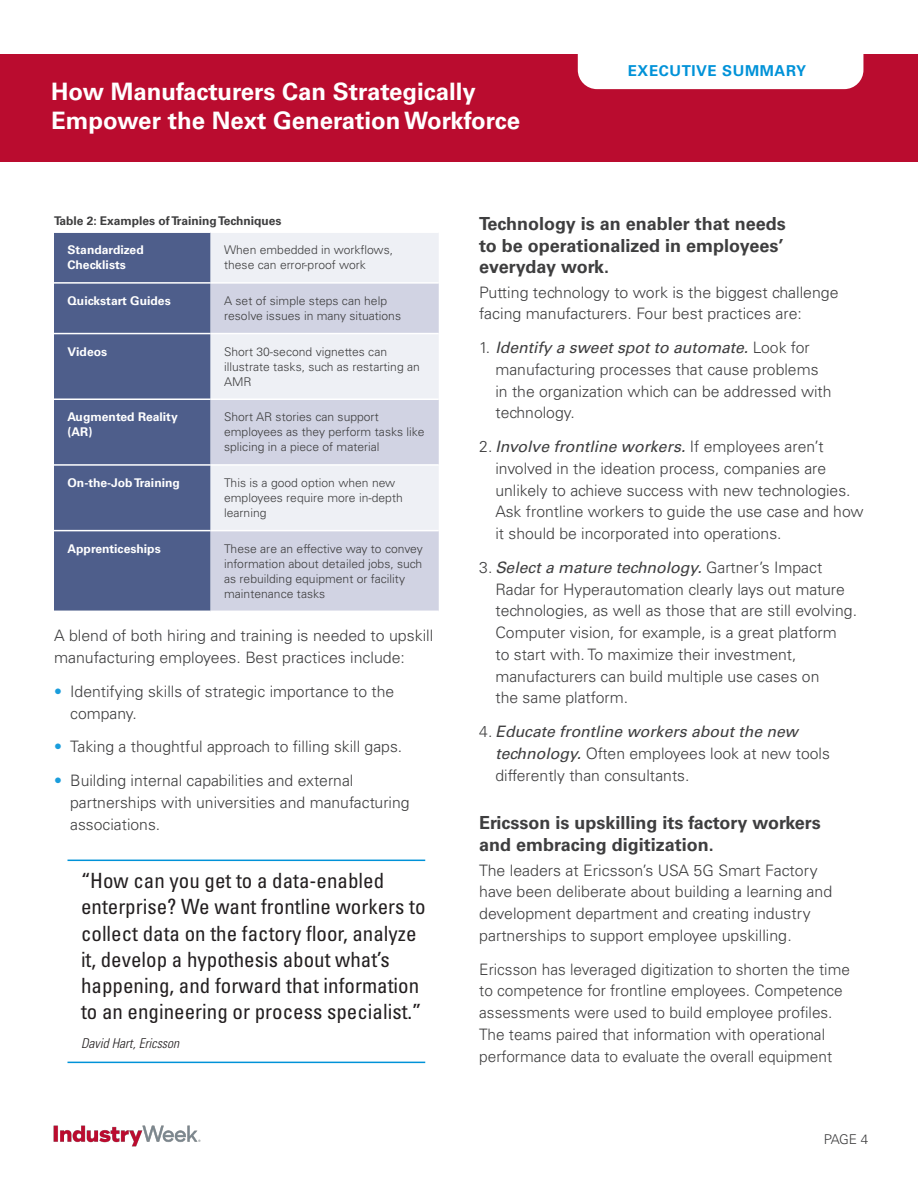
<style>
.page{position:relative;width:918px;height:1188px;background:#fff}
.page>*{position:absolute;margin:0;border:0;box-sizing:border-box;transform-origin:0 0}
.t1{font:700 24px/28.8px "Univers LT Std";color:#fff}
.quote{font:condensed 21px/26.2px "Univers LT Std";color:#231f20}
.Heading2{font:700 18px/21.8px "Univers LT Std";color:#3e3e3f}
.Heading2__space{font:700 18px/21.8px "Univers LT Std";color:#3e3e3f}
.Text{font:300 15.75px/21.8px "Univers LT Std";color:#3e3e3f}
.t2{font:700 15px "Univers LT Std";letter-spacing:.04em;color:#0092d8}
.quote_attribute{font:italic 300 condensed 13.5px "Univers LT Std";color:#231f20}
.t3{font:300 13.5px "Univers LT Std";color:#3e3e3f}
.Table__text{font:300 12px/15px "Univers LT Std";color:#3e3e3f}
.Table__text-2{font:700 12px/15px "Univers LT Std";color:#fff}
.Chart_Title{font:700 12px "Univers LT Std";color:#3e3e3f}
.s1{color:#1a9ddc}
.s2{font-weight:400;font-style:italic}
</style>
<div class="page">
<div style="left:0;top:54px;width:918px;height:108px;background:#ba0c2f"></div>
<div style="left:578px;top:54px;width:285px;height:35px;background:#fff"></div>
<img style="left:53px;top:1125px;width:148px;height:22px">
<hr style="left:68px;top:860px;width:357px;height:1px;background:#0092d8">
<hr style="left:68px;top:1062px;width:357px;height:1px;background:#0092d8">
<div style="left:54px;top:233px;width:157px;height:378px;background:#4e5e8b"></div>
<div style="left:211px;top:233px;width:228px;height:49px;background:#eef0f5"></div>
<svg style="left:211px;top:284px;width:228px;height:327px;background:#dcdeea"></svg>
<hr style="left:54px;top:282px;width:157px;height:2px;background:#fff">
<hr style="left:54px;top:333px;width:157px;height:1px;background:#fff">
<hr style="left:211px;top:333px;width:228px;height:1px;background:#fff">
<hr style="left:54px;top:399px;width:157px;height:1px;background:#fff">
<hr style="left:211px;top:399px;width:228px;height:1px;background:#fff">
<hr style="left:54px;top:464px;width:157px;height:2px;background:#fff">
<hr style="left:211px;top:464px;width:228px;height:2px;background:#fff">
<hr style="left:54px;top:530px;width:157px;height:1px;background:#fff">
<hr style="left:211px;top:530px;width:228px;height:1px;background:#fff">
<h1 class="t1" style="left:51px;top:77px;width:470px">How Manufacturers Can Strategically<br>Empower the Next Generation Workforce</h1>
<p class="t2" style="left:628px;top:62px;width:180px">EXECUTIVE SUMMARY</p>
<p class="Chart_Title" style="left:54px;top:214px;width:229px">Table 2: Examples of Training Techniques</p>
<p class="Table__text-2" style="left:68px;top:243px;width:78px">Standardized<br>Checklists</p>
<p class="Table__text" style="left:224px;top:243px;width:171px">When embedded in workflows, these can error-proof work</p>
<p class="Table__text-2" style="left:68px;top:293px;width:105px">Quickstart Guides</p>
<p class="Table__text" style="left:224px;top:293px;width:179px">A set of simple steps can help resolve issues in many situations</p>
<p class="Table__text-2" style="left:68px;top:344px;width:41px">Videos</p>
<p class="Table__text" style="left:224px;top:344px;width:197px">Short 30-second vignettes can illustrate tasks, such as restarting an<br>AMR</p>
<p class="Table__text-2" style="left:68px;top:410px;width:112px">Augmented Reality (AR)</p>
<p class="Table__text" style="left:224px;top:410px;width:202px">Short AR stories can support employees as they perform tasks like splicing in a piece of material</p>
<p class="Table__text-2" style="left:68px;top:476px;width:114px">On-the-Job Training</p>
<p class="Table__text" style="left:224px;top:475px;width:180px">This is a good option when new employees require more in-depth learning</p>
<p class="Table__text-2" style="left:68px;top:541px;width:95px">Apprenticeships</p>
<p class="Table__text" style="left:224px;top:541px;width:200px">These are an effective way to convey information about detailed jobs, such as rebuilding equipment or facility maintenance tasks</p>
<p class="Text" style="left:54px;top:625px;width:381px">A blend of both hiring and training is needed to upskill manufacturing employees. Best practices include:</p>
<p class="Text" style="left:70px;top:680px;width:326px;text-indent:-16px"><span class="s1">•</span> Identifying skills of strategic importance to the company.</p>
<p class="Text" style="left:54px;top:736px;width:350px"><span class="s1">•</span> Taking a thoughtful approach to filling skill gaps.</p>
<p class="Text" style="left:70px;top:770px;width:341px;text-indent:-16px"><span class="s1">•</span> Building internal capabilities and external partnerships with universities and manufacturing associations.</p>
<p class="quote" style="left:81px;top:867px;width:346px">“How can you get to a data-enabled enterprise? We want frontline workers to collect data on the factory floor, analyze it, develop a hypothesis about what’s happening, and forward that information to an engineering or process specialist.”</p>
<p class="quote_attribute" style="left:81px;top:1035px;width:100px">David Hart, Ericsson</p>
<p class="Heading2" style="left:479px;top:213px;width:308px">Technology is an enabler that needs to be operationalized in employees’ everyday work.</p>
<p class="Text" style="left:479px;top:281px;width:361px">Putting technology to work is the biggest challenge facing manufacturers. Four best practices are:</p>
<p class="Text" style="left:495px;top:337px;width:338px;text-indent:-16px">1. <span class="s2">Identify a sweet spot to automate.</span> Look for manufacturing processes that cause problems in the organization which can be addressed with technology.</p>
<p class="Text" style="left:495px;top:436px;width:370px;text-indent:-16px">2. <span class="s2">Involve frontline workers.</span> If employees aren’t involved in the ideation process, companies are unlikely to achieve success with new technologies.<br>Ask frontline workers to guide the use case and how it should be incorporated into operations.</p>
<p class="Text" style="left:495px;top:557px;width:363px;text-indent:-16px">3. <span class="s2">Select a mature technology.</span> Gartner’s Impact Radar for Hyperautomation clearly lays out mature technologies, as well as those that are still evolving.<br>Computer vision, for example, is a great platform<br>to start with. To maximize their investment, manufacturers can build multiple use cases on<br>the same platform.</p>
<p class="Text" style="left:495px;top:721px;width:336px;text-indent:-16px">4. <span class="s2">Educate frontline workers about the new technology.</span> Often employees look at new tools differently than consultants.</p>
<p class="Heading2__space" style="left:479px;top:812px;width:343px">Ericsson is upskilling its factory workers and embracing digitization.</p>
<p class="Text" style="left:479px;top:859px;width:355px">The leaders at Ericsson’s USA 5G Smart Factory have been deliberate about building a learning and development department and creating industry partnerships to support employee upskilling.</p>
<p class="Text" style="left:479px;top:958px;width:372px">Ericsson has leveraged digitization to shorten the time to competence for frontline employees. Competence assessments were used to build employee profiles.<br>The teams paired that information with operational performance data to evaluate the overall equipment</p>
<p class="t3" style="left:824px;top:1132px;width:46px">PAGE 4</p>
</div>
